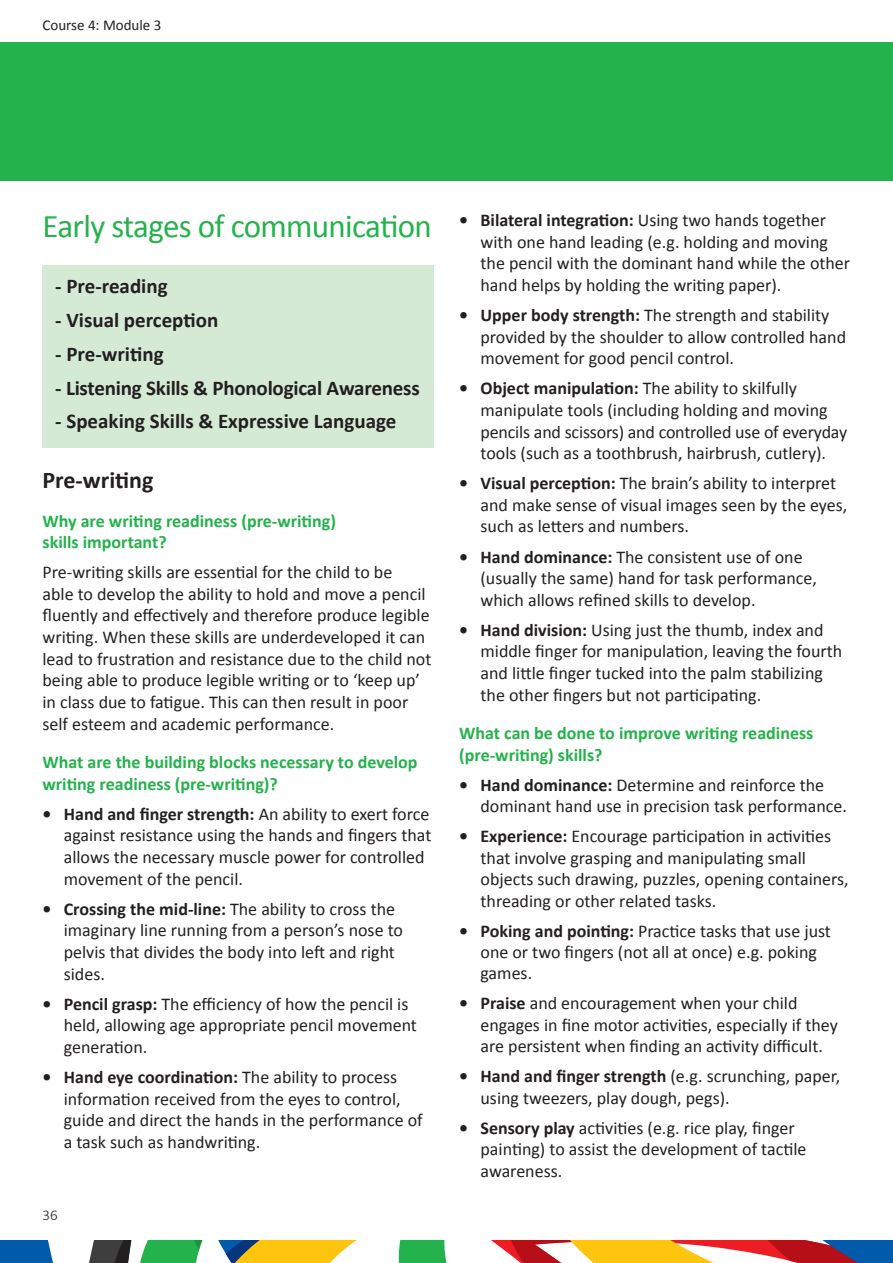
<style>
.page{position:relative;width:893px;height:1263px;background:#fff}
.page>*{position:absolute;margin:0;border:0;box-sizing:border-box;transform-origin:0 0}
.t1{font:33px "Calibri";letter-spacing:-.02em;color:#23b24b}
.t2{font:700 24px "Calibri";color:#231f20}
.t3{font:700 21px "Calibri";color:#231f20}
.t4{font:18px/21.6px "Calibri";color:#231f20}
.t5{font:700 18px/21.6px "Calibri";color:#23b24b}
.t6{font:15px "Calibri";color:#231f20}
.t7{font:300 15px "Calibri";color:#231f20}
.s1{font-weight:700}
</style>
<div class="page">
<svg style="left:0;top:1240px;width:893px;height:23px"></svg>
<div style="left:0;top:43px;width:893px;height:138px;background:#23b24b"></div>
<div style="left:43px;top:265px;width:391px;height:183px;background:#d5ead4"></div>
<p class="t6" style="left:43px;top:16px;width:120px">Course 4: Module 3</p>
<h1 class="t1" style="left:43px;top:206px;width:391px">Early stages of communication</h1>
<p class="t3" style="left:55px;top:273px;width:114px">- Pre-reading</p>
<p class="t3" style="left:55px;top:307px;width:165px">- Visual perception</p>
<p class="t3" style="left:55px;top:340px;width:110px">- Pre-writing</p>
<p class="t3" style="left:55px;top:374px;width:366px">- Listening Skills &amp; Phonological Awareness</p>
<p class="t3" style="left:55px;top:408px;width:343px">- Speaking Skills &amp; Expressive Language</p>
<h2 class="t2" style="left:43px;top:465px;width:113px">Pre-writing</h2>
<p class="t5" style="left:43px;top:510px;width:295px">Why are writing readiness (pre-writing) skills important?</p>
<p class="t4" style="left:43px;top:561px;width:390px">Pre-writing skills are essential for the child to be<br>able to develop the ability to hold and move a pencil fluently and effectively and therefore produce legible writing. When these skills are underdeveloped it can lead to frustration and resistance due to the child not being able to produce legible writing or to ‘keep up’ in class due to fatigue. This can then result in poor self esteem and academic performance.</p>
<p class="t5" style="left:43px;top:751px;width:377px">What are the building blocks necessary to develop writing readiness (pre-writing)?</p>
<p class="t4" style="left:64px;top:803px;width:369px;text-indent:-21px"><span class="s1">• Hand and finger strength:</span> An ability to exert force against resistance using the hands and fingers that allows the necessary muscle power for controlled movement of the pencil.</p>
<p class="t4" style="left:64px;top:898px;width:341px;text-indent:-21px"><span class="s1">• Crossing the mid-line:</span> The ability to cross the imaginary line running from a person’s nose to pelvis that divides the body into left and right sides.</p>
<p class="t4" style="left:64px;top:993px;width:355px;text-indent:-21px"><span class="s1">• Pencil grasp:</span> The efficiency of how the pencil is held, allowing age appropriate pencil movement generation.</p>
<p class="t4" style="left:64px;top:1066px;width:360px;text-indent:-21px"><span class="s1">• Hand eye coordination:</span> The ability to process information received from the eyes to control, guide and direct the hands in the performance of a task such as handwriting.</p>
<p class="t7" style="left:43px;top:1206px;width:17px">36</p>
<p class="t4" style="left:480px;top:209px;width:371px;text-indent:-21px"><span class="s1">• Bilateral integration:</span> Using two hands together with one hand leading (e.g. holding and moving the pencil with the dominant hand while the other hand helps by holding the writing paper).</p>
<p class="t4" style="left:480px;top:304px;width:367px;text-indent:-21px"><span class="s1">• Upper body strength:</span> The strength and stability provided by the shoulder to allow controlled hand movement for good pencil control.</p>
<p class="t4" style="left:480px;top:378px;width:368px;text-indent:-21px"><span class="s1">• Object manipulation:</span> The ability to skilfully manipulate tools (including holding and moving pencils and scissors) and controlled use of everyday tools (such as a toothbrush, hairbrush, cutlery).</p>
<p class="t4" style="left:480px;top:472px;width:368px;text-indent:-21px"><span class="s1">• Visual perception:</span> The brain’s ability to interpret and make sense of visual images seen by the eyes, such as letters and numbers.</p>
<p class="t4" style="left:480px;top:546px;width:338px;text-indent:-21px"><span class="s1">• Hand dominance:</span> The consistent use of one (usually the same) hand for task performance, which allows refined skills to develop.</p>
<p class="t4" style="left:480px;top:619px;width:363px;text-indent:-21px"><span class="s1">• Hand division:</span> Using just the thumb, index and middle finger for manipulation, leaving the fourth and little finger tucked into the palm stabilizing the other fingers but not participating.</p>
<p class="t5" style="left:459px;top:722px;width:356px">What can be done to improve writing readiness (pre-writing) skills?</p>
<p class="t4" style="left:480px;top:774px;width:368px;text-indent:-21px"><span class="s1">• Hand dominance:</span> Determine and reinforce the dominant hand use in precision task performance.</p>
<p class="t4" style="left:480px;top:825px;width:370px;text-indent:-21px"><span class="s1">• Experience:</span> Encourage participation in activities that involve grasping and manipulating small objects such drawing, puzzles, opening containers, threading or other related tasks.</p>
<p class="t4" style="left:480px;top:920px;width:352px;text-indent:-21px"><span class="s1">• Poking and pointing:</span> Practice tasks that use just one or two fingers (not all at once) e.g. poking games.</p>
<p class="t4" style="left:480px;top:993px;width:359px;text-indent:-21px"><span class="s1">• Praise</span> and encouragement when your child engages in fine motor activities, especially if they are persistent when finding an activity difficult.</p>
<p class="t4" style="left:480px;top:1066px;width:361px;text-indent:-21px"><span class="s1">• Hand and finger strength</span> (e.g. scrunching, paper, using tweezers, play dough, pegs).</p>
<p class="t4" style="left:480px;top:1117px;width:327px;text-indent:-21px"><span class="s1">• Sensory play</span> activities (e.g. rice play, finger painting) to assist the development of tactile awareness.</p>
</div>
